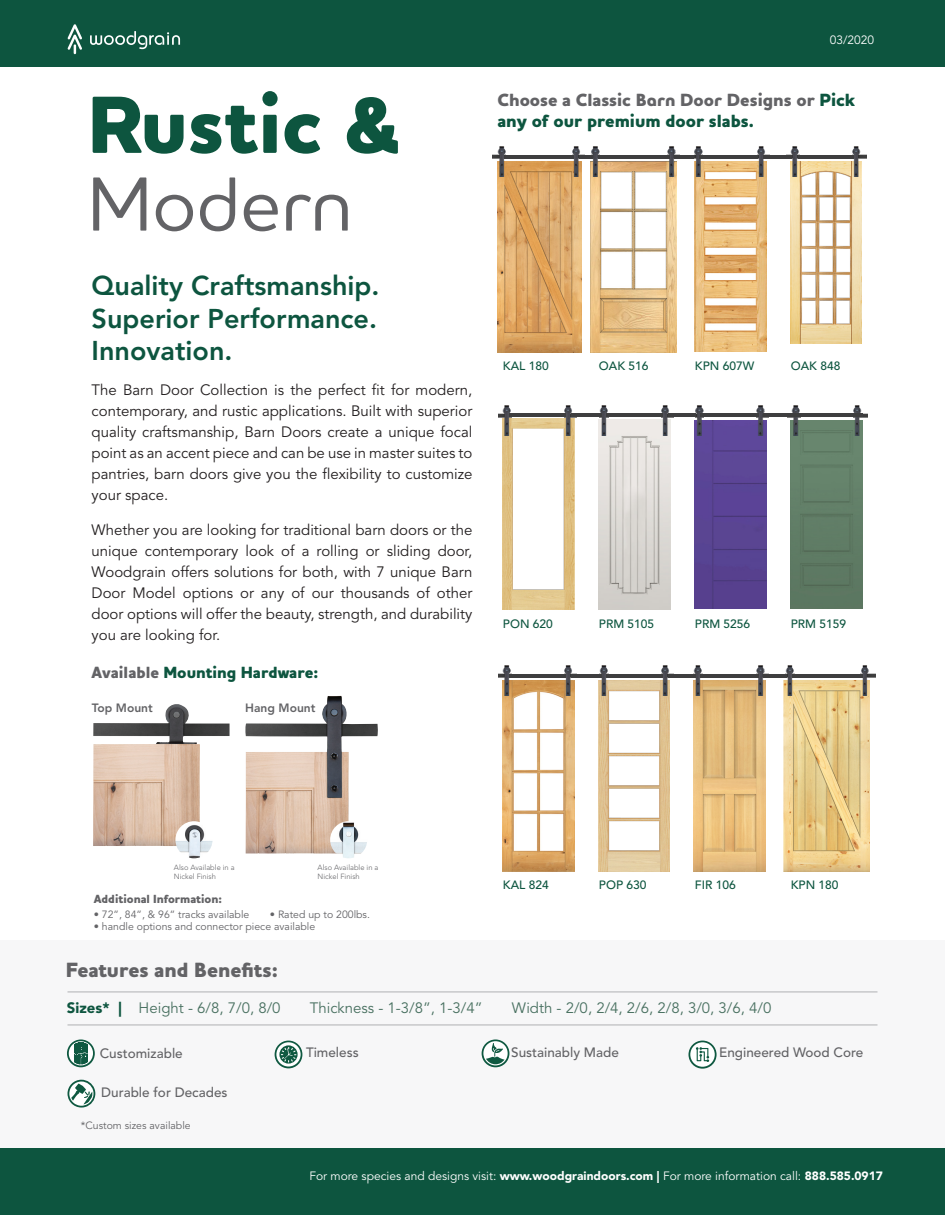
<style>
.page{position:relative;width:945px;height:1215px;background:#fff}
.page>*{position:absolute;margin:0;border:0;box-sizing:border-box;transform-origin:0 0}
.t1{font:800 82.5px "Houschka Pro";color:#0d553f}
.t2{font:500 78px "Houschka Pro";color:#636366}
.t3{font:800 27px/32.4px "Avenir LT Std";color:#0d553f;text-align:justify}
.t4{font:800 21px "Houschka Pro";color:#636366}
.t5{font:800 18px/21.6px "Houschka Pro";color:#636366}
.t6{font:800 16.5px "Houschka Pro";color:#0d553f}
.t7{font:15px/21px "Avenir LT Std";color:#231f20;text-align:justify}
.t8{font:15px "Avenir LT Std";color:#487060}
.t9{font:500 13.5px "Avenir LT Std";color:#636366}
.t10{font:12px "Avenir LT Std";color:#fff}
.t11{font:500 12px "Avenir LT Std";color:#0d553f}
.t12{font:800 12px "Houschka Pro";color:#636366}
.t13{font:800 12px "Avenir LT Std";color:#636366}
.t14{font:10.5px "Avenir LT Std";color:#636366}
.t15{font:300 7.5px/9px "Avenir LT Std";color:#636366}
.s1{color:#636366}
.s2{color:#0d553f}
.s3{font-weight:900;color:#0d553f}
.s4{font-weight:900}
</style>
<div class="page">
<div style="left:0;top:940px;width:945px;height:209px;background:#f7f7f8"></div>
<hr style="left:68px;top:991px;width:810px;height:2px;background:#c7c8ca">
<hr style="left:68px;top:1024px;width:810px;height:2px;background:#c7c8ca">
<img style="left:497px;top:162px;width:85px;height:190px">
<img style="left:503px;top:419px;width:71px;height:191px">
<img style="left:503px;top:681px;width:71px;height:190px">
<img style="left:591px;top:162px;width:86px;height:190px">
<img style="left:599px;top:419px;width:71px;height:191px">
<img style="left:598px;top:681px;width:72px;height:190px">
<img style="left:695px;top:162px;width:71px;height:190px">
<div style="left:695px;top:420px;width:71px;height:189px;background:#5a4493"></div>
<img style="left:694px;top:681px;width:71px;height:190px">
<img style="left:791px;top:162px;width:70px;height:182px">
<img style="left:791px;top:420px;width:71px;height:189px">
<img style="left:784px;top:681px;width:85px;height:190px">
<img style="left:93px;top:704px;width:137px;height:142px">
<img style="left:245px;top:696px;width:133px;height:157px">
<img style="left:330px;top:821px;width:37px;height:37px;border-radius:19px">
<img style="left:175px;top:821px;width:38px;height:37px;border-radius:19px">
<div style="left:517px;top:453px;width:43px;height:78px;background:#fff"></div>
<img style="left:786px;top:665px;width:8px;height:31px">
<img style="left:694px;top:665px;width:8px;height:31px">
<img style="left:861px;top:665px;width:14px;height:31px">
<img style="left:757px;top:665px;width:12px;height:31px">
<hr style="left:792px;top:674px;width:71px;height:3px;background:#3e3e3f">
<hr style="left:700px;top:674px;width:59px;height:3px;background:#3e3e3f">
<img style="left:600px;top:665px;width:8px;height:31px">
<img style="left:661px;top:665px;width:12px;height:31px">
<hr style="left:606px;top:674px;width:57px;height:3px;background:#3e3e3f">
<hr style="left:668px;top:674px;width:27px;height:3px;background:#3e3e3f">
<hr style="left:763px;top:674px;width:24px;height:3px;background:#3e3e3f">
<img style="left:498px;top:665px;width:13px;height:31px">
<img style="left:564px;top:665px;width:12px;height:31px">
<hr style="left:509px;top:674px;width:57px;height:3px;background:#3e3e3f">
<hr style="left:571px;top:674px;width:30px;height:3px;background:#3e3e3f">
<img style="left:787px;top:405px;width:13px;height:30px">
<img style="left:695px;top:405px;width:9px;height:30px">
<img style="left:853px;top:405px;width:15px;height:30px">
<img style="left:757px;top:405px;width:12px;height:30px">
<hr style="left:792px;top:414px;width:71px;height:3px;background:#3e3e3f">
<hr style="left:700px;top:414px;width:59px;height:3px;background:#3e3e3f">
<img style="left:600px;top:405px;width:8px;height:30px">
<img style="left:661px;top:405px;width:12px;height:30px">
<hr style="left:606px;top:414px;width:57px;height:3px;background:#3e3e3f">
<hr style="left:668px;top:414px;width:27px;height:3px;background:#3e3e3f">
<hr style="left:763px;top:414px;width:29px;height:3px;background:#3e3e3f">
<img style="left:498px;top:405px;width:13px;height:30px">
<img style="left:564px;top:405px;width:12px;height:30px">
<hr style="left:509px;top:414px;width:57px;height:3px;background:#3e3e3f">
<hr style="left:571px;top:414px;width:30px;height:3px;background:#3e3e3f">
<img style="left:786px;top:147px;width:13px;height:30px">
<img style="left:694px;top:147px;width:8px;height:30px">
<img style="left:852px;top:147px;width:15px;height:30px">
<img style="left:757px;top:147px;width:12px;height:30px">
<hr style="left:798px;top:155px;width:56px;height:4px;background:#3e3e3f">
<hr style="left:699px;top:155px;width:58px;height:4px;background:#3e3e3f">
<img style="left:591px;top:147px;width:9px;height:30px">
<img style="left:668px;top:147px;width:12px;height:30px">
<hr style="left:598px;top:155px;width:71px;height:4px;background:#3e3e3f">
<hr style="left:674px;top:155px;width:20px;height:4px;background:#3e3e3f">
<hr style="left:764px;top:155px;width:28px;height:4px;background:#3e3e3f">
<img style="left:493px;top:147px;width:13px;height:30px">
<img style="left:572px;top:147px;width:12px;height:30px">
<hr style="left:504px;top:155px;width:70px;height:4px;background:#3e3e3f">
<hr style="left:579px;top:155px;width:14px;height:4px;background:#3e3e3f">
<div style="left:0;top:0;width:945px;height:66px;background:#0d553f"></div>
<div style="left:0;top:1149px;width:944px;height:66px;background:#0d553f"></div>
<svg style="left:90px;top:31px;width:90px;height:18px"></svg>
<svg style="left:68px;top:24px;width:14px;height:30px"></svg>
<svg style="left:688px;top:1041px;width:29px;height:28px"></svg>
<svg style="left:482px;top:1039px;width:27px;height:28px"></svg>
<svg style="left:68px;top:1080px;width:27px;height:28px"></svg>
<svg style="left:275px;top:1041px;width:27px;height:27px"></svg>
<svg style="left:67px;top:1039px;width:28px;height:28px"></svg>
<p class="t1" style="left:87px;top:71px;width:316px">Rustic &amp;</p>
<p class="t2" style="left:87px;top:154px;width:267px">Modern</p>
<p class="t3" style="left:92px;top:270px;width:290px">Quality Craftsmanship.<br>Superior Performance.<br>Innovation.</p>
<p class="t7" style="left:92px;top:380px;width:382px">The Barn Door Collection is the perfect fit for modern, contemporary, and rustic applications. Built with superior quality craftsmanship, Barn Doors create a unique focal point as an accent piece and can be use in master suites to pantries, barn doors give you the flexibility to customize your space.</p>
<p class="t7" style="left:92px;top:519px;width:382px">Whether you are looking for traditional barn doors or the unique contemporary look of a rolling or sliding door, Woodgrain offers solutions for both, with 7 unique Barn Door Model options or any of our thousands of other door options will offer the beauty, strength, and durability you are looking for.</p>
<p class="t6" style="left:92px;top:661px;width:228px"><span class="s1">Available</span> Mounting Hardware:</p>
<p class="t13" style="left:92px;top:700px;width:62px">Top Mount</p>
<p class="t13" style="left:245px;top:700px;width:72px">Hang Mount</p>
<p class="t10" style="left:830px;top:33px;width:46px">03/2020</p>
<p class="t5" style="left:497px;top:89px;width:359px">Choose a Classic Barn Door Designs or <span class="s2">Pick any of our premium door slabs.</span></p>
<p class="t11" style="left:503px;top:359px;width:47px">KAL 180</p>
<p class="t11" style="left:599px;top:359px;width:51px">OAK 516</p>
<p class="t11" style="left:695px;top:359px;width:61px">KPN 607W</p>
<p class="t11" style="left:791px;top:359px;width:51px">OAK 848</p>
<p class="t11" style="left:503px;top:617px;width:52px">PON 620</p>
<p class="t11" style="left:599px;top:617px;width:57px">PRM 5105</p>
<p class="t11" style="left:695px;top:617px;width:57px">PRM 5256</p>
<p class="t11" style="left:791px;top:617px;width:57px">PRM 5159</p>
<p class="t15" style="left:174px;top:863px;width:62px">Also Available in a<br>Nickel Finish</p>
<p class="t14" style="left:94px;top:908px;width:157px">• 72”, 84”, &amp; 96” tracks available</p>
<p class="t14" style="left:270px;top:908px;width:102px">• Rated up to 200lbs.</p>
<p class="t14" style="left:94px;top:921px;width:223px">• handle options and connector piece available</p>
<p class="t15" style="left:318px;top:863px;width:62px">Also Available in a<br>Nickel Finish</p>
<p class="t12" style="left:94px;top:891px;width:130px">Additional Information:</p>
<p class="t4" style="left:66px;top:956px;width:214px">Features and Benefits:</p>
<p class="t11" style="left:503px;top:878px;width:47px">KAL 824</p>
<p class="t11" style="left:599px;top:878px;width:49px">POP 630</p>
<p class="t11" style="left:695px;top:878px;width:42px">FIR 106</p>
<p class="t11" style="left:791px;top:878px;width:49px">KPN 180</p>
<p class="t8" style="left:67px;top:999px;width:215px"><span class="s3">Sizes* |</span> Height - 6/8, 7/0, 8/0</p>
<p class="t8" style="left:310px;top:999px;width:174px">Thickness - 1-3/8”, 1-3/4”</p>
<p class="t8" style="left:512px;top:999px;width:261px">Width - 2/0, 2/4, 2/6, 2/8, 3/0, 3/6, 4/0</p>
<p class="t9" style="left:100px;top:1045px;width:85px">Customizable</p>
<p class="t9" style="left:101px;top:1084px;width:128px">Durable for Decades</p>
<p class="t14" style="left:81px;top:1120px;width:111px">*Custom sizes available</p>
<p class="t9" style="left:306px;top:1045px;width:54px">Timeless</p>
<p class="t9" style="left:511px;top:1045px;width:109px">Sustainably Made</p>
<p class="t9" style="left:719px;top:1045px;width:146px">Engineered Wood Core</p>
<p class="t10" style="left:309px;top:1169px;width:575px">For more species and designs visit: <span class="s4">www.woodgraindoors.com |</span> For more information call: <span class="s4">888.585.0917</span></p>
</div>
